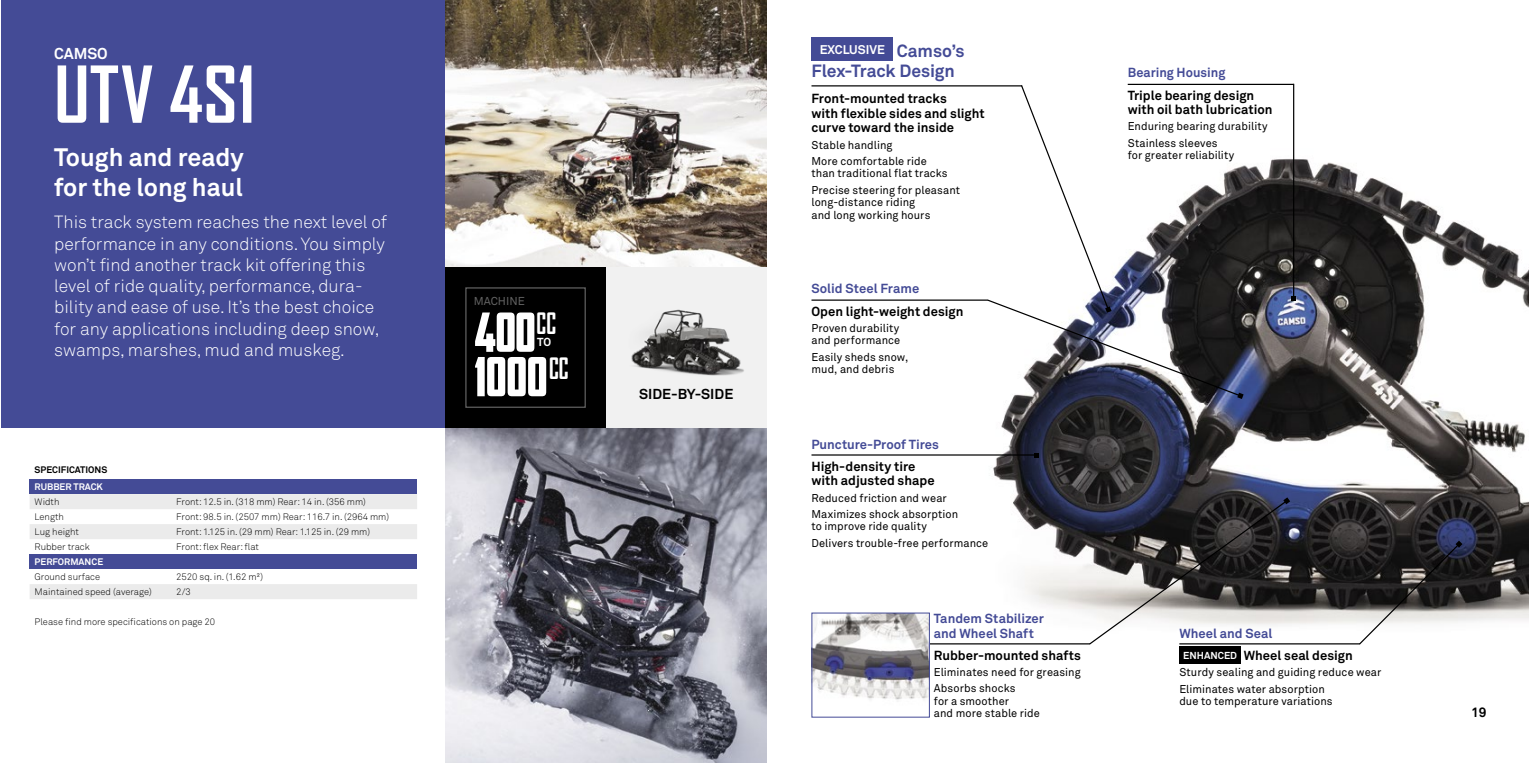
<style>
.page{position:relative;width:1530px;height:765px;background:#fff}
.page>*{position:absolute;margin:0;border:0;box-sizing:border-box;transform-origin:0 0}
.t1{font:700 75px "Agency FB";color:#fff}
.t2{font:900 condensed 51.5px "Agency FB";letter-spacing:.01em;color:#fff}
.t3{font:700 condensed 28.25px "Agency FB";color:#fff}
.t4{font:700 25px/30px "Akkurat Office";color:#fff}
.t5{font:17.5px/21.2px "Akkurat Light Office";color:#fff}
.t6{font:700 17.5px "Akkurat Office";letter-spacing:-.005em;color:#444b96}
.t7{font:700 15.62px "Akkurat Office";color:#fff}
.t8{font:700 14.25px "Akkurat Office";color:#000}
.t9{font:700 13.62px "Akkurat Office";color:#000}
.t10{font:700 13px/14.6px "Akkurat Office";color:#000}
.t11{font:700 13px/14.6px "Akkurat Office";color:#444b96}
.t12{font:700 12.5px "Akkurat Office";color:#fff}
.t13{font:700 11.5px "Akkurat Office";color:#fff}
.t14{font:11.38px "Akkurat Office";color:#636363}
.t15{font:11.25px/16.2px "Akkurat Office";letter-spacing:.005em;color:#000}
.t16{font:9.38px "Akkurat Light Office";color:#000}
.t17{font:700 9.38px "Akkurat Office";color:#fff}
.t18{font:700 9.38px "Akkurat Office";color:#000}
.s1{font-size:17.5px;color:#444b96}
.s2{color:#444b96}
.s3{font-size:10px;color:#fff}
</style>
<div class="page">
<img style="left:969px;top:136px;width:560px;height:509px">
<div style="left:1px;top:0;width:444px;height:428px;background:#444b96"></div>
<img style="left:445px;top:0;width:321px;height:267px">
<img style="left:445px;top:428px;width:321px;height:335px">
<div style="left:445px;top:267px;width:161px;height:161px;background:#000"></div>
<div style="left:606px;top:267px;width:160px;height:161px;background:#f1f1f1"></div>
<div style="left:1179px;top:646px;width:62px;height:18px;background:#000"></div>
<svg style="left:1088px;top:497px;width:202px;height:148px"></svg>
<hr style="left:930px;top:643px;width:160px;height:1px;background:#000">
<hr style="left:1179px;top:643px;width:181px;height:1px;background:#000">
<hr style="left:811px;top:454px;width:226px;height:2px;background:#000">
<svg style="left:1034px;top:453px;width:5px;height:4px"></svg>
<hr style="left:1293px;top:84px;width:1px;height:214px;background:#000">
<svg style="left:1291px;top:296px;width:5px;height:5px"></svg>
<div style="left:465px;top:287px;width:121px;height:121px;border:1px solid #636363"></div>
<img style="left:631px;top:309px;width:113px;height:67px">
<div style="left:811px;top:38px;width:82px;height:23px;background:#444b96"></div>
<hr style="left:811px;top:85px;width:211px;height:1px;background:#000">
<svg style="left:1358px;top:541px;width:104px;height:104px"></svg>
<img style="left:813px;top:615px;width:115px;height:85px">
<div style="left:811px;top:613px;width:119px;height:105px;border:1px solid #444b96"></div>
<hr style="left:1128px;top:84px;width:166px;height:1px;background:#000">
<svg style="left:986px;top:84px;width:258px;height:315px"></svg>
<hr style="left:811px;top:300px;width:177px;height:1px;background:#000">
<div style="left:30px;top:479px;width:387px;height:15px;background:#444b96"></div>
<svg style="left:30px;top:494px;width:387px;height:105px"></svg>
<div style="left:30px;top:554px;width:387px;height:15px;background:#444b96"></div>
<h3 class="t7" style="left:54px;top:43px;width:55px">CAMSO</h3>
<h1 class="t1" style="left:54px;top:51px;width:203px">UTV 4S1</h1>
<h3 class="t4" style="left:54px;top:142px;width:191px">Tough and ready for the long haul</h3>
<p class="t5" style="left:54px;top:212px;width:334px">This track system reaches the next level of performance in any conditions. You simply won’t find another track kit offering this level of ride quality, performance, dura&shy;bility and ease of use. It’s the best choice for any applications including deep snow, swamps, marshes, mud and muskeg.</p>
<p class="t18" style="left:35px;top:464px;width:74px">SPECIFICATIONS</p>
<p class="t17" style="left:35px;top:481px;width:70px">RUBBER TRACK</p>
<p class="t16" style="left:35px;top:497px;width:26px">Width</p>
<p class="t16" style="left:176px;top:497px;width:191px">Front: 12.5 in. (318 mm) Rear: 14 in. (356 mm)</p>
<p class="t16" style="left:35px;top:512px;width:31px">Length</p>
<p class="t16" style="left:176px;top:512px;width:214px">Front: 98.5 in. (2507 mm) Rear: 116.7 in. (2964 mm)</p>
<p class="t16" style="left:35px;top:527px;width:46px">Lug height</p>
<p class="t16" style="left:176px;top:527px;width:195px">Front: 1.125 in. (29 mm) Rear: 1.125 in. (29 mm)</p>
<p class="t16" style="left:35px;top:542px;width:57px">Rubber track</p>
<p class="t16" style="left:176px;top:542px;width:84px">Front: flex Rear: flat</p>
<p class="t17" style="left:35px;top:556px;width:70px">PERFORMANCE</p>
<p class="t16" style="left:35px;top:572px;width:67px">Ground surface</p>
<p class="t16" style="left:176px;top:572px;width:88px">2520 sq. in. (1.62 m²)</p>
<p class="t16" style="left:35px;top:587px;width:119px">Maintained speed (average)</p>
<p class="t16" style="left:176px;top:587px;width:16px">2/3</p>
<p class="t16" style="left:35px;top:617px;width:182px">Please find more specifications on page 20</p>
<p class="t14" style="left:474px;top:294px;width:52px">MACHINE</p>
<h2 class="t2" style="left:475px;top:302px;width:62px">400</h2>
<h3 class="t3" style="left:537px;top:307px;width:21px">CC</h3>
<h2 class="t2" style="left:475px;top:347px;width:96px">1000<sup>CC</sup></h2>
<p class="t13" style="left:537px;top:335px;width:15px">TO</p>
<p class="t8" style="left:639px;top:385px;width:96px">SIDE-BY-SIDE</p>
<p class="t12" style="left:820px;top:42px;width:146px">EXCLUSIVE <span class="s1">Camso’s</span></p>
<h3 class="t6" style="left:811px;top:60px;width:145px">Flex-Track Design</h3>
<p class="t10" style="left:811px;top:91px;width:175px">Front-mounted tracks<br>with flexible sides and slight curve toward the inside</p>
<p class="t15" style="left:811px;top:137px;width:117px">Stable handling<br>More comfortable ride</p>
<p class="t15" style="left:811px;top:166px;width:150px">than traditional flat tracks<br>Precise steering for pleasant</p>
<p class="t15" style="left:811px;top:196px;width:120px;line-height:12.5px">long-distance riding and long working hours</p>
<p class="t11" style="left:811px;top:282px;width:109px">Solid Steel Frame</p>
<p class="t10" style="left:811px;top:304px;width:153px">Open light-weight design</p>
<p class="t15" style="left:811px;top:322px;width:90px;line-height:12.5px">Proven durability and performance</p>
<p class="t15" style="left:811px;top:351px;width:98px;line-height:12.5px">Easily sheds snow, mud, and debris</p>
<p class="t11" style="left:811px;top:437px;width:129px">Puncture-Proof Tires</p>
<p class="t10" style="left:811px;top:459px;width:125px">High-density tire with adjusted shape</p>
<p class="t15" style="left:811px;top:490px;width:148px">Reduced friction and wear<br>Maximizes shock absorption</p>
<p class="t15" style="left:811px;top:519px;width:178px">to improve ride quality<br>Delivers trouble-free performance</p>
<p class="t11" style="left:934px;top:611px;width:112px">Tandem Stabilizer and Wheel Shaft</p>
<p class="t10" style="left:934px;top:648px;width:149px">Rubber-mounted shafts</p>
<p class="t15" style="left:934px;top:664px;width:148px">Eliminates need for greasing<br>Absorbs shocks</p>
<p class="t15" style="left:934px;top:695px;width:108px;line-height:12.5px">for a smoother<br>and more stable ride</p>
<p class="t11" style="left:1128px;top:66px;width:99px">Bearing Housing</p>
<p class="t10" style="left:1128px;top:88px;width:146px">Triple bearing design with oil bath lubrication</p>
<p class="t15" style="left:1128px;top:119px;width:141px">Enduring bearing durability<br>Stainless sleeves</p>
<p class="t15" style="left:1128px;top:147px;width:108px">for greater reliability</p>
<p class="t10" style="left:1179px;top:623px;width:175px;line-height:22.1px"><span class="s2">Wheel and Seal<br></span><span class="s3">ENHANCED</span> Wheel seal design</p>
<p class="t15" style="left:1179px;top:665px;width:204px">Sturdy sealing and guiding reduce wear<br>Eliminates water absorption</p>
<p class="t15" style="left:1179px;top:693px;width:155px">due to temperature variations</p>
<p class="t9" style="left:1471px;top:704px;width:17px">19</p>
</div>
